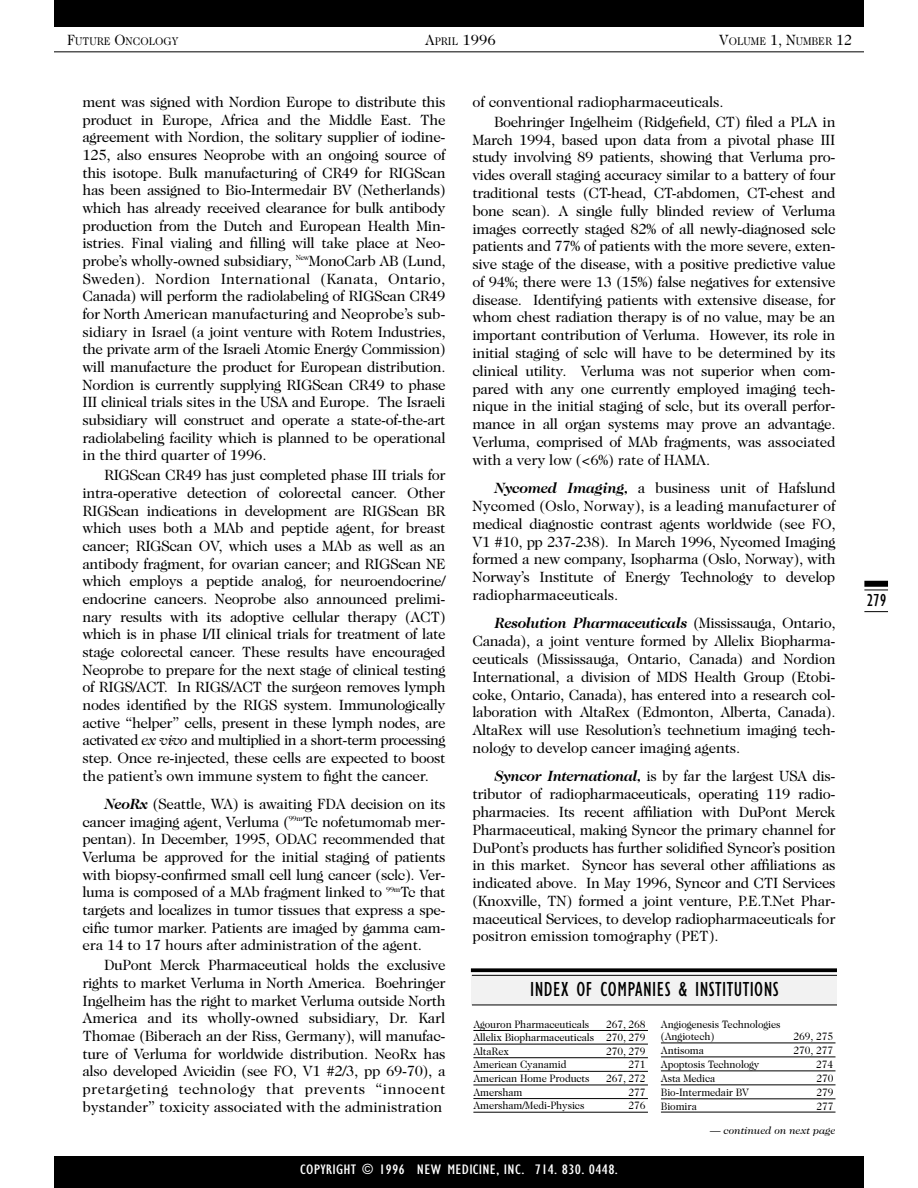
<style>
.page{position:relative;width:918px;height:1188px;background:#fff}
.page>*{position:absolute;margin:0;border:0;box-sizing:border-box;transform-origin:0 0}
.t1{font:condensed 21px "Gill Sans";letter-spacing:.02em;color:#000}
.t2{font:condensed 18px "Gill Sans";color:#000}
.t3{font:15px/17.7px "Caslon Two Twenty Four";letter-spacing:-.01em;color:#000;text-align:justify}
.t4{font:15px "Caslon Two Twenty Four";letter-spacing:-.01em;color:#000;scale:.95 1}
.t5{font:condensed 14.25px "Gill Sans";letter-spacing:.015em;color:#fff;scale:1.2 1}
.t6{font:11.25px "Caslon Two Twenty Four";color:#000;scale:.95 1}
.t7{font:10.8px/13.6px "Caslon Two Twenty Four";letter-spacing:-.01em;color:#000;text-align:justify;scale:.95 1}
.t8{font:italic 10.5px "Caslon Two Twenty Four";color:#000}
.s1{font-size:15px}
.s2{font-size:11.25px}
.s3{font-style:italic}
.s4{font-weight:700;font-style:italic}
</style>
<div class="page">
<div style="left:54px;top:1156px;width:810px;height:32px;background:#000"></div>
<div style="left:864px;top:581px;width:24px;height:6px;background:#000"></div>
<svg style="left:864px;top:590px;width:24px;height:1px"></svg>
<svg style="left:864px;top:611px;width:24px;height:1px"></svg>
<div style="left:54px;top:0;width:810px;height:28px;background:#000"></div>
<div style="left:54px;top:27px;width:810px;height:24px;background:#fff"></div>
<hr style="left:54px;top:51px;width:810px;height:1px;background:#000">
<div style="left:472px;top:976px;width:365px;height:29px;background:#f2f2f2"></div>
<svg style="left:471px;top:968px;width:366px;height:4px"></svg>
<hr style="left:472px;top:975px;width:365px;height:1px;background:#000">
<hr style="left:472px;top:1005px;width:365px;height:1px;background:#000">
<hr style="left:473px;top:1030px;width:175px;height:1px;background:#000">
<hr style="left:473px;top:1044px;width:175px;height:1px;background:#000">
<hr style="left:473px;top:1057px;width:175px;height:1px;background:#000">
<hr style="left:473px;top:1071px;width:175px;height:1px;background:#000">
<hr style="left:473px;top:1085px;width:175px;height:1px;background:#000">
<hr style="left:473px;top:1098px;width:175px;height:1px;background:#000">
<hr style="left:473px;top:1112px;width:175px;height:1px;background:#000">
<hr style="left:661px;top:1043px;width:175px;height:1px;background:#000">
<hr style="left:661px;top:1057px;width:175px;height:1px;background:#000">
<hr style="left:661px;top:1071px;width:175px;height:1px;background:#000">
<hr style="left:661px;top:1085px;width:175px;height:1px;background:#000">
<hr style="left:661px;top:1099px;width:175px;height:1px;background:#000">
<hr style="left:661px;top:1112px;width:175px;height:1px;background:#000">
<p class="t6" style="left:67px;top:36px;width:119px"><span class="s1">F</span>UTURE <span class="s1">O</span>NCOLOGY</p>
<p class="t4" style="left:425px;top:34px;width:76px">A<span class="s2">PRIL</span> 1996</p>
<p class="t6" style="left:719px;top:36px;width:141px"><span class="s1">V</span>OLUME <span class="s1">1, N</span>UMBER <span class="s1">12</span></p>
<p class="t3" style="left:82px;top:94px;width:365px">ment was signed with Nordion Europe to distribute this product in Europe, Africa and the Middle East. The agreement with Nordion, the solitary supplier of iodine-125, also ensures Neoprobe with an ongoing source of this isotope. Bulk manufacturing of CR49 for RIGScan has been assigned to Bio-Intermedair BV (Netherlands) which has already received clearance for bulk antibody production from the Dutch and European Health Min&shy;istries. Final vialing and filling will take place at Neo&shy;probe’s wholly-owned subsidiary, <sup>New</sup>MonoCarb AB (Lund, Sweden). Nordion International (Kanata, Ontario, Canada) will perform the radiolabeling of RIGScan CR49 for North American manufacturing and Neoprobe’s sub&shy;sidiary in Israel (a joint venture with Rotem Industries, the private arm of the Israeli Atomic Energy Commission) will manufacture the product for European distribution.<br>Nordion is currently supplying RIGScan CR49 to phase III clinical trials sites in the USA and Europe. The Israeli subsidiary will construct and operate a state-of-the-art radiolabeling facility which is planned to be operational in the third quarter of 1996.</p>
<p class="t3" style="left:82px;top:467px;width:365px;text-indent:22px">RIGScan CR49 has just completed phase III trials for intra-operative detection of colorectal cancer. Other RIGScan indications in development are RIGScan BR which uses both a MAb and peptide agent, for breast cancer; RIGScan OV, which uses a MAb as well as an antibody fragment, for ovarian cancer; and RIGScan NE which employs a peptide analog, for neuroendocrine/ endocrine cancers. Neoprobe also announced prelimi&shy;nary results with its adoptive cellular therapy (ACT) which is in phase I/II clinical trials for treatment of late stage colorectal cancer. These results have encouraged Neoprobe to prepare for the next stage of clinical testing of RIGS/ACT. In RIGS/ACT the surgeon removes lymph nodes identified by the RIGS system. Immunologically active “helper” cells, present in these lymph nodes, are activated <span class="s3">ex vivo</span> and multiplied in a short-term processing step. Once re-injected, these cells are expected to boost the patient’s own immune system to fight the cancer.</p>
<p class="t3" style="left:82px;top:796px;width:365px;text-indent:22px"><span class="s4">NeoRx</span> (Seattle, WA) is awaiting FDA decision on its cancer imaging agent, Verluma (<sup>99m</sup>Tc nofetumomab mer&shy;pentan). In December, 1995, ODAC recommended that Verluma be approved for the initial staging of patients with biopsy-confirmed small cell lung cancer (sclc). Ver&shy;luma is composed of a MAb fragment linked to <sup>99m</sup>Tc that targets and localizes in tumor tissues that express a spe&shy;cific tumor marker. Patients are imaged by gamma cam&shy;era 14 to 17 hours after administration of the agent.</p>
<p class="t3" style="left:83px;top:957px;width:365px;text-indent:22px">DuPont Merck Pharmaceutical holds the exclusive rights to market Verluma in North America. Boehringer Ingelheim has the right to market Verluma outside North America and its wholly-owned subsidiary, Dr. Karl Thomae (Biberach an der Riss, Germany), will manufac&shy;ture of Verluma for worldwide distribution. NeoRx has also developed Avicidin (see FO, V1 #2/3, pp 69-70), a pretargeting technology that prevents “innocent bystander” toxicity associated with the administration</p>
<p class="t3" style="left:494px;top:93px;width:343px;line-height:20px;text-indent:-22px">of conventional radiopharmaceuticals.<br>Boehringer Ingelheim (Ridgefield, CT) filed a PLA in</p>
<p class="t3" style="left:472px;top:132px;width:365px">March 1994, based upon data from a pivotal phase III study involving 89 patients, showing that Verluma pro&shy;vides overall staging accuracy similar to a battery of four traditional tests (CT-head, CT-abdomen, CT-chest and bone scan). A single fully blinded review of Verluma images correctly staged 82% of all newly-diagnosed sclc patients and 77% of patients with the more severe, exten&shy;sive stage of the disease, with a positive predictive value of 94%; there were 13 (15%) false negatives for extensive disease. Identifying patients with extensive disease, for whom chest radiation therapy is of no value, may be an important contribution of Verluma. However, its role in initial staging of sclc will have to be determined by its clinical utility. Verluma was not superior when com&shy;pared with any one currently employed imaging tech&shy;nique in the initial staging of sclc, but its overall perfor&shy;mance in all organ systems may prove an advantage.<br>Verluma, comprised of MAb fragments, was associated with a very low (&lt;6%) rate of HAMA.</p>
<p class="t3" style="left:472px;top:480px;width:365px;text-indent:22px"><span class="s4">Nycomed Imaging,</span> a business unit of Hafslund Nycomed (Oslo, Norway), is a leading manufacturer of medical diagnostic contrast agents worldwide (see FO, V1 #10, pp 237-238). In March 1996, Nycomed Imaging formed a new company, Isopharma (Oslo, Norway), with Norway’s Institute of Energy Technology to develop radiopharmaceuticals.</p>
<p class="t3" style="left:472px;top:616px;width:365px;text-indent:22px"><span class="s4">Resolution Pharmaceuticals</span> (Mississauga, Ontario, Canada), a joint venture formed by Allelix Biopharma&shy;ceuticals (Mississauga, Ontario, Canada) and Nordion International, a division of MDS Health Group (Etobi&shy;coke, Ontario, Canada), has entered into a research col&shy;laboration with AltaRex (Edmonton, Alberta, Canada).<br>AltaRex will use Resolution’s technetium imaging tech&shy;nology to develop cancer imaging agents.</p>
<p class="t3" style="left:472px;top:768px;width:365px;text-indent:22px"><span class="s4">Syncor International,</span> is by far the largest USA dis&shy;tributor of radiopharmaceuticals, operating 119 radio&shy;pharmacies. Its recent affiliation with DuPont Merck Pharmaceutical, making Syncor the primary channel for DuPont’s products has further solidified Syncor’s position in this market. Syncor has several other affiliations as indicated above. In May 1996, Syncor and CTI Services (Knoxville, TN) formed a joint venture, P.E.T.Net Phar&shy;maceutical Services, to develop radiopharmaceuticals for positron emission tomography (PET).</p>
<h1 class="t1" style="left:530px;top:982px;width:250px">INDEX OF COMPANIES &amp; INSTITUTIONS</h1>
<p class="t7" style="left:473px;top:1018px;width:123px">Agouron Pharmaceuticals</p>
<p class="t7" style="left:661px;top:1019px;width:127px;line-height:12.3px">Angiogenesis Technologies (Angiotech)</p>
<p class="t7" style="left:473px;top:1018px;width:183px;text-indent:133px">267, 268<br>Allelix Biopharmaceuticals 270, 279<br>AltaRex</p>
<p class="t7" style="left:794px;top:1030px;width:43px">269, 275</p>
<p class="t7" style="left:661px;top:1044px;width:47px">Antisoma</p>
<p class="t7" style="left:794px;top:1044px;width:43px">270, 277</p>
<p class="t7" style="left:661px;top:1058px;width:105px">Apoptosis Technology</p>
<p class="t7" style="left:816px;top:1058px;width:19px">274</p>
<p class="t7" style="left:661px;top:1072px;width:59px">Asta Medica</p>
<p class="t7" style="left:816px;top:1072px;width:19px">270</p>
<p class="t7" style="left:661px;top:1086px;width:94px">Bio-Intermedair BV</p>
<p class="t7" style="left:816px;top:1086px;width:19px">279</p>
<p class="t7" style="left:661px;top:1100px;width:39px">Biomira</p>
<p class="t7" style="left:816px;top:1100px;width:19px">277</p>
<p class="t8" style="left:711px;top:1127px;width:127px">— continued on next page</p>
<p class="t7" style="left:606px;top:1045px;width:43px">270, 279</p>
<p class="t7" style="left:473px;top:1059px;width:99px">American Cyanamid</p>
<p class="t7" style="left:629px;top:1059px;width:19px">271</p>
<p class="t7" style="left:473px;top:1072px;width:124px">American Home Products</p>
<p class="t7" style="left:606px;top:1072px;width:43px">267, 272</p>
<p class="t7" style="left:473px;top:1086px;width:53px">Amersham</p>
<p class="t7" style="left:629px;top:1086px;width:19px">277</p>
<p class="t7" style="left:473px;top:1100px;width:118px">Amersham/Medi-Physics</p>
<p class="t7" style="left:629px;top:1100px;width:19px">276</p>
<p class="t5" style="left:300px;top:1165px;width:266px">COPYRIGHT © 1996 NEW MEDICINE, INC. 714. 830. 0448.</p>
<p class="t2" style="left:867px;top:594px;width:21px">279</p>
</div>
